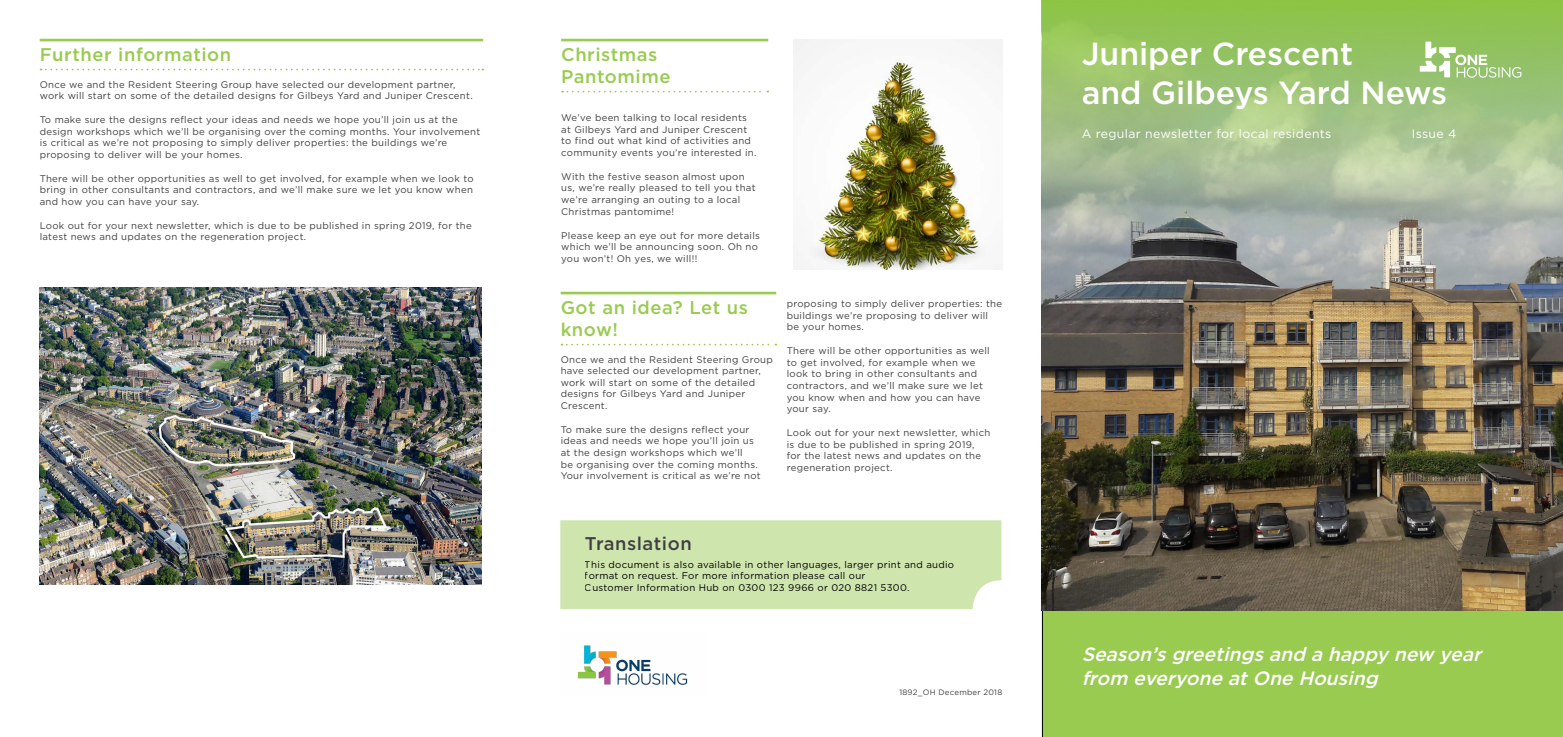
<style>
.page{position:relative;width:1563px;height:737px;background:#fff}
.page>*{position:absolute;margin:0;border:0;box-sizing:border-box;transform-origin:0 0}
.t1{font:500 31.94px/38.3px "Gotham";color:#fff}
.t2{font:italic 500 19.25px/24.2px "Gotham";color:#fff}
.t3{font:500 18.38px/22.1px "Gotham";letter-spacing:.03em;color:#98cb4f}
.t4{font:500 18.38px "Gotham";letter-spacing:.03em;color:#414042}
.t5{font:12.25px "Gotham";letter-spacing:.03em;color:#fff}
.t6{font:9.62px/11.5px "Gotham";letter-spacing:.03em;color:#414042}
.t7{font:9.62px/11.5px "Gotham";letter-spacing:.03em;color:#000}
.t8{font:7.88px "Gotham";letter-spacing:.03em;color:#414042}
</style>
<div class="page">
<div style="left:1042px;top:610px;width:521px;height:127px;background:#98cb4f"></div>
<hr style="left:561px;top:39px;width:207px;height:2px;background:#98cb4f">
<svg style="left:562px;top:91px;width:206px;height:1px"></svg>
<img style="left:1042px;top:264px;width:521px;height:346px">
<svg style="left:1042px;top:0;width:521px;height:264px;background:#a0bb85"></svg>
<img style="left:1411px;top:25px;width:126px;height:63px">
<img style="left:577px;top:645px;width:111px;height:40px">
<div style="left:560px;top:520px;width:441px;height:89px;background:#cfe5ae"></div>
<img style="left:794px;top:40px;width:208px;height:230px">
<hr style="left:561px;top:292px;width:215px;height:2px;background:#98cb4f">
<svg style="left:561px;top:344px;width:215px;height:1px"></svg>
<img style="left:40px;top:287px;width:441px;height:297px">
<hr style="left:40px;top:39px;width:443px;height:2px;background:#98cb4f">
<svg style="left:41px;top:69px;width:442px;height:1px"></svg>
<h3 class="t3" style="left:40px;top:43px;width:193px">Further information</h3>
<p class="t6" style="left:40px;top:78px;width:434px">Once we and the Resident Steering Group have selected our development partner, work will start on some of the detailed designs for Gilbeys Yard and Juniper Crescent.</p>
<p class="t6" style="left:40px;top:114px;width:442px">To make sure the designs reflect your ideas and needs we hope you’ll join us at the design workshops which we’ll be organising over the coming months. Your involvement is critical as we’re not proposing to simply deliver properties: the buildings we’re proposing to deliver will be your homes.</p>
<p class="t6" style="left:40px;top:172px;width:435px;text-align:justify">There will be other opportunities as well to get involved, for example when we look to bring in other consultants and contractors, and we’ll make sure we let you know when and how you can have your say.</p>
<p class="t6" style="left:40px;top:219px;width:434px">Look out for your next newsletter, which is due to be published in spring 2019, for the latest news and updates on the regeneration project.</p>
<h3 class="t3" style="left:561px;top:43px;width:111px">Christmas<br>Pantomime</h3>
<p class="t6" style="left:561px;top:112px;width:197px">We’ve been talking to local residents at Gilbeys Yard and Juniper Crescent to find out what kind of activities and community events you’re interested in.</p>
<p class="t6" style="left:561px;top:170px;width:196px">With the festive season almost upon us, we’re really pleased to tell you that we’re arranging an outing to a local Christmas pantomime!</p>
<p class="t6" style="left:561px;top:229px;width:200px">Please keep an eye out for more details which we’ll be announcing soon. Oh no you won’t! Oh yes, we will!!</p>
<h3 class="t3" style="left:561px;top:296px;width:189px">Got an idea? Let us know!</h3>
<p class="t6" style="left:561px;top:353px;width:214px">Once we and the Resident Steering Group have selected our development partner, work will start on some of the detailed designs for Gilbeys Yard and Juniper<br>Crescent.</p>
<p class="t6" style="left:561px;top:423px;width:202px">To make sure the designs reflect your ideas and needs we hope you’ll join us at the design workshops which we’ll<br>be organising over the coming months.<br>Your involvement is critical as we’re not</p>
<p class="t6" style="left:787px;top:298px;width:217px">proposing to simply deliver properties: the buildings we’re proposing to deliver will be your homes.</p>
<p class="t6" style="left:787px;top:345px;width:205px">There will be other opportunities as well to get involved, for example when we look to bring in other consultants and contractors, and we’ll make sure we let you know when and how you can have your say.</p>
<p class="t6" style="left:787px;top:426px;width:205px">Look out for your next newsletter, which is due to be published in spring 2019, for the latest news and updates on the regeneration project.</p>
<h3 class="t4" style="left:585px;top:531px;width:108px">Translation</h3>
<p class="t7" style="left:585px;top:558px;width:371px">This document is also available in other languages, larger print and audio format on request. For more information please call our<br>Customer Information Hub on 0300 123 9966 or 020 8821 5300.</p>
<p class="t8" style="left:899px;top:687px;width:104px">1892_OH December 2018</p>
<h1 class="t1" style="left:1081px;top:34px;width:367px">Juniper Crescent<br>and Gilbeys Yard News</h1>
<p class="t5" style="left:1081px;top:125px;width:251px">A regular newsletter for local residents</p>
<p class="t5" style="left:1411px;top:125px;width:46px">Issue 4</p>
<h2 class="t2" style="left:1081px;top:642px;width:407px">Season’sgreetingsand ahappy new year from everyone atOne Housing</h2>
</div>
